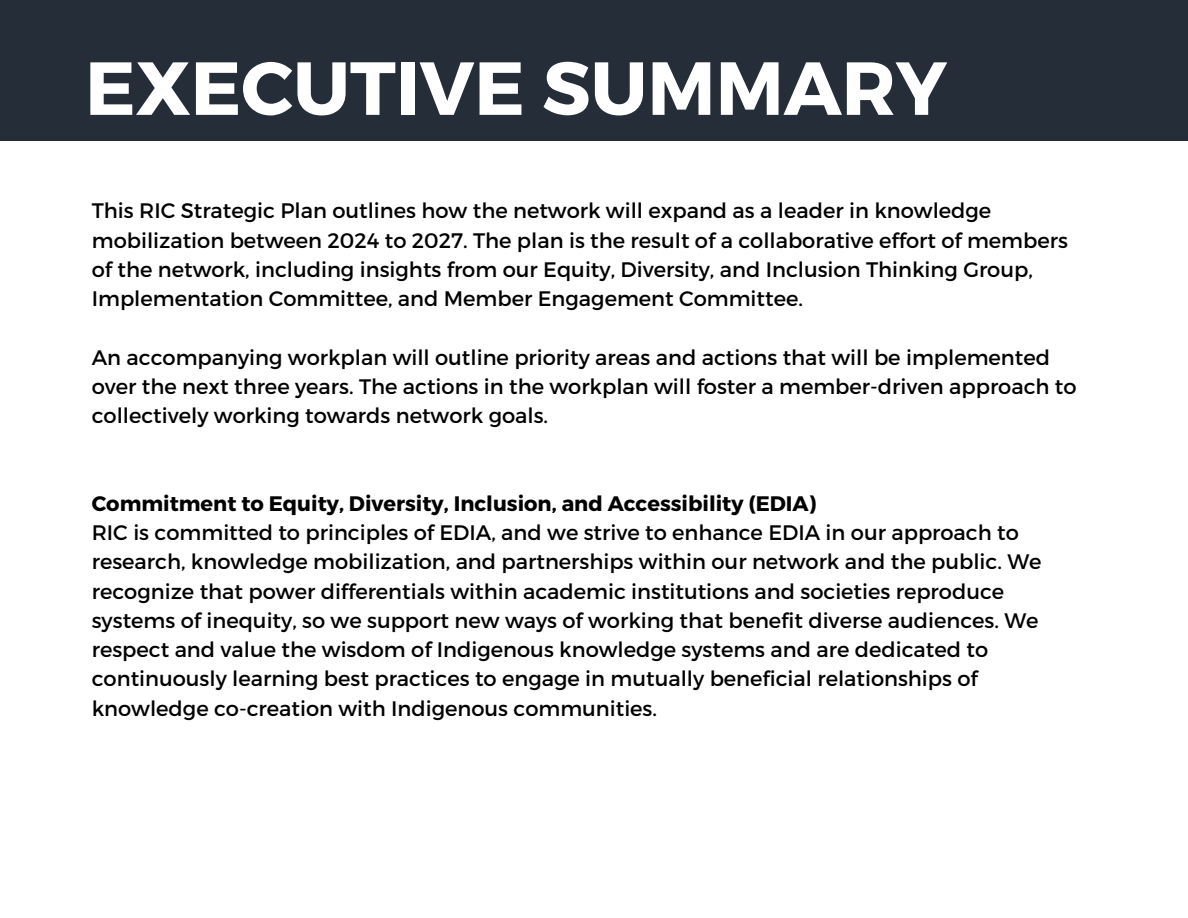
<style>
.page{position:relative;width:1188px;height:918px;background:#fff}
.page>*{position:absolute;margin:0;border:0;box-sizing:border-box;transform-origin:0 0}
.t1{font:700 75px "Montserrat";color:#fff}
.t2{font:21px/29.2px "Montserrat";color:#000}
.t3{font:700 21px "Montserrat";color:#000}
</style>
<div class="page">
<div style="left:0;top:0;width:1188px;height:140px;background:#242d38"></div>
<h1 class="t1" style="left:85px;top:39px;width:863px">EXECUTIVE SUMMARY</h1>
<p class="t2" style="left:92px;top:195px;width:978px">This RIC Strategic Plan outlines how the network will expand as a leader in knowledge mobilization between 2024 to 2027. The plan is the result of a collaborative effort of members of the network, including insights from our Equity, Diversity, and Inclusion Thinking Group, Implementation Committee, and Member Engagement Committee.</p>
<p class="t2" style="left:92px;top:341px;width:986px">An accompanying workplan will outline priority areas and actions that will be implemented over the next three years. The actions in the workplan will foster a member-driven approach to collectively working towards network goals.</p>
<p class="t3" style="left:92px;top:490px;width:726px">Commitment to Equity, Diversity, Inclusion, and Accessibility (EDIA)</p>
<p class="t2" style="left:92px;top:517px;width:951px">RIC is committed to principles of EDIA, and we strive to enhance EDIA in our approach to research, knowledge mobilization, and partnerships within our network and the public. We recognize that power differentials within academic institutions and societies reproduce systems of inequity, so we support new ways of working that benefit diverse audiences. We respect and value the wisdom of Indigenous knowledge systems and are dedicated to continuously learning best practices to engage in mutually beneficial relationships of knowledge co-creation with Indigenous communities.</p>
</div>
